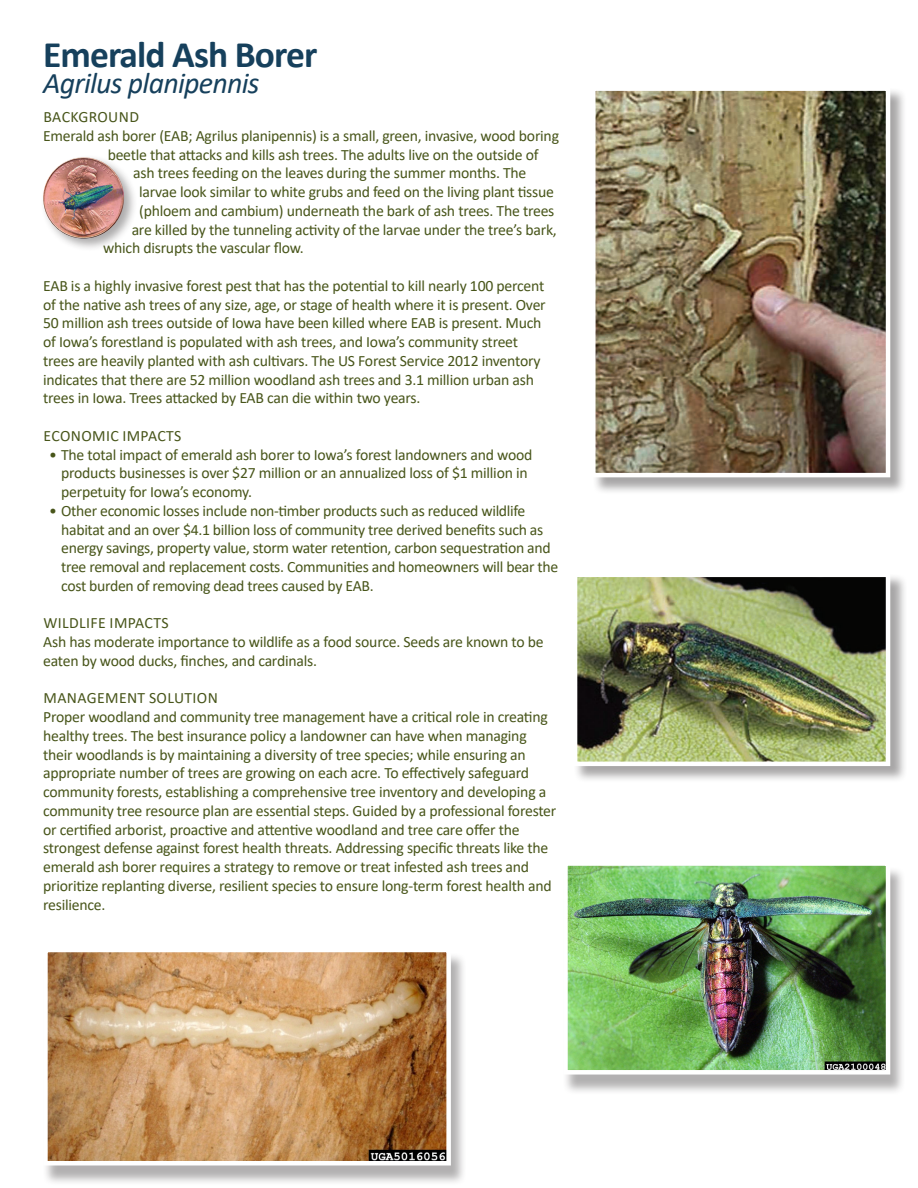
<style>
.page{position:relative;width:918px;height:1188px;background:#fff}
.page>*{position:absolute;margin:0;border:0;box-sizing:border-box;transform-origin:0 0}
.t1{font:700 37.5px "Calibri";letter-spacing:-.025em;color:#16405c}
.t2{font:italic 30px "Calibri";letter-spacing:-.025em;color:#16405c}
.t3{font:15.75px/18.8px "Calibri";letter-spacing:-.015em;color:#48551a}
.t4{font:15.75px "Calibri";letter-spacing:.025em;color:#48551a}
</style>
<div class="page">
<div style="left:574px;top:573px;width:333px;height:210px;background:#231f20;opacity:.4"></div>
<img style="left:578px;top:578px;width:307px;height:183px">
<div style="left:573px;top:573px;width:317px;height:193px;border:4px solid #fff"></div>
<div style="left:592px;top:87px;width:316px;height:407px;background:#231f20;opacity:.4"></div>
<img style="left:596px;top:91px;width:289px;height:381px">
<div style="left:591px;top:86px;width:299px;height:391px;border:4px solid #fff"></div>
<div style="left:40px;top:155px;width:98px;height:97px;background:#231f20;opacity:.37"></div>
<img style="left:43px;top:157px;width:81px;height:81px;border-radius:40px">
<div style="left:562px;top:866px;width:344px;height:229px;background:#231f20;opacity:.35"></div>
<img style="left:568px;top:866px;width:317px;height:204px">
<div style="left:563px;top:861px;width:327px;height:214px;border:4px solid #fff"></div>
<div style="left:42px;top:952px;width:424px;height:235px;background:#231f20;opacity:.35"></div>
<img style="left:48px;top:953px;width:398px;height:208px">
<div style="left:43px;top:948px;width:408px;height:218px;border:4px solid #fff"></div>
<p class="t1" style="left:43px;top:28px;width:276px">Emerald Ash Borer</p>
<p class="t2" style="left:43px;top:62px;width:218px">Agrilus planipennis</p>
<p class="t4" style="left:44px;top:106px;width:97px">BACKGROUND</p>
<p class="t3" style="left:43px;top:126px;width:517px">Emerald ash borer (EAB; Agrilus planipennis) is a small, green, invasive, wood boring</p>
<p class="t3" style="left:108px;top:145px;width:432px">beetle that attacks and kills ash trees. The adults live on the outside of</p>
<p class="t3" style="left:133px;top:163px;width:395px">ash trees feeding on the leaves during the summer months. The</p>
<p class="t3" style="left:139px;top:182px;width:416px">larvae look similar to white grubs and feed on the living plant tissue</p>
<p class="t3" style="left:139px;top:201px;width:417px">(phloem and cambium) underneath the bark of ash trees. The trees</p>
<p class="t3" style="left:132px;top:220px;width:427px">are killed by the tunneling activity of the larvae under the tree’s bark,</p>
<p class="t3" style="left:103px;top:238px;width:202px">which disrupts the vascular flow.</p>
<p class="t3" style="left:43px;top:276px;width:504px">EAB is a highly invasive forest pest that has the potential to kill nearly 100 percent of the native ash trees of any size, age, or stage of health where it is present. Over 50 million ash trees outside of Iowa have been killed where EAB is present. Much of Iowa’s forestland is populated with ash trees, and Iowa’s community street trees are heavily planted with ash cultivars. The US Forest Service 2012 inventory indicates that there are 52 million woodland ash trees and 3.1 million urban ash trees in Iowa. Trees attacked by EAB can die within two years.</p>
<p class="t4" style="left:43px;top:425px;width:139px">ECONOMIC IMPACTS</p>
<p class="t3" style="left:61px;top:445px;width:473px;text-indent:-12px">• The total impact of emerald ash borer to Iowa’s forest landowners and wood products businesses is over $27 million or an annualized loss of $1 million in perpetuity for Iowa’s economy.</p>
<p class="t3" style="left:61px;top:501px;width:499px;text-indent:-12px">• Other economic losses include non-timber products such as reduced wildlife habitat and an over $4.1 billion loss of community tree derived benefits such as energy savings, property value, storm water retention, carbon sequestration and tree removal and replacement costs. Communities and homeowners will bear the cost burden of removing dead trees caused by EAB.</p>
<p class="t4" style="left:44px;top:612px;width:127px">WILDLIFE IMPACTS</p>
<p class="t3" style="left:43px;top:632px;width:502px">Ash has moderate importance to wildlife as a food source. Seeds are known to be eaten by wood ducks, finches, and cardinals.</p>
<p class="t4" style="left:44px;top:687px;width:176px">MANAGEMENT SOLUTION</p>
<p class="t3" style="left:43px;top:707px;width:515px">Proper woodland and community tree management have a critical role in creating healthy trees. The best insurance policy a landowner can have when managing their woodlands is by maintaining a diversity of tree species; while ensuring an appropriate number of trees are growing on each acre. To effectively safeguard community forests, establishing a comprehensive tree inventory and developing a community tree resource plan are essential steps. Guided by a professional forester or certified arborist, proactive and attentive woodland and tree care offer the strongest defense against forest health threats. Addressing specific threats like the emerald ash borer requires a strategy to remove or treat infested ash trees and prioritize replanting diverse, resilient species to ensure long-term forest health and resilience.</p>
</div>
